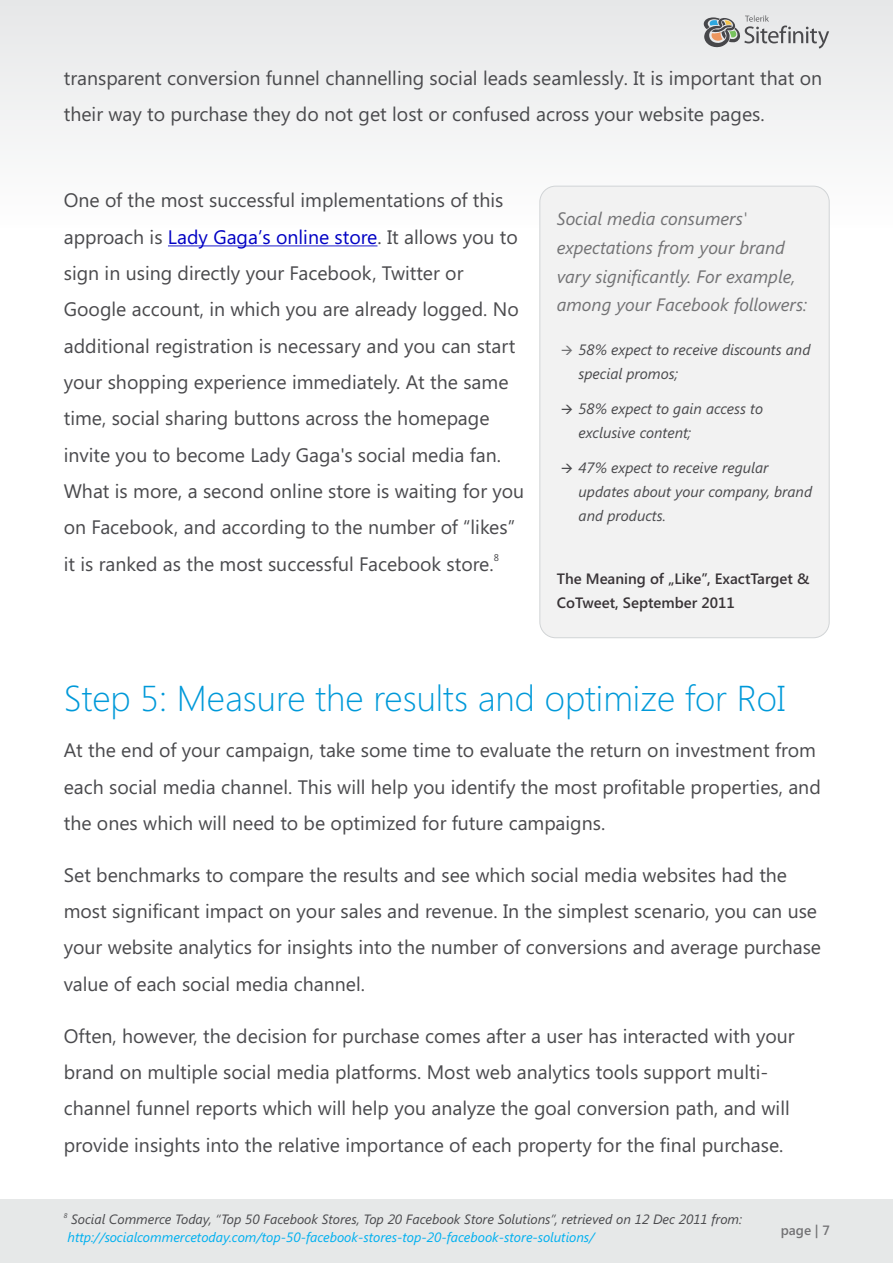
<style>
.page{position:relative;width:893px;height:1263px;background:#fff}
.page>*{position:absolute;margin:0;border:0;box-sizing:border-box;transform-origin:0 0}
.t1{font:300 36px "Segoe UI";color:#0099d9}
.t2{font:19.5px/36.3px "Segoe UI";color:#4a4a4d}
.t3{font:italic 18px/28.8px "Segoe UI";color:#737375}
.t4{font:italic 15px/24px "Segoe UI";color:#4a4a4d}
.t5{font:600 15px/24px "Segoe UI";color:#383336}
.t6{font:italic 13.5px "Segoe UI";color:#4a4a4d}
.t7{font:italic 13.5px "Segoe UI";color:#00b0f0}
.t8{font:600 13.5px "Segoe UI";color:#737375}
.t9{font:9.75px "Segoe UI";color:#4a4a4d}
.t10{font:italic 6.75px "Segoe UI";color:#4a4a4d}
.s1{color:#0000c4}
.s2{color:#737375}
</style>
<div class="page">
<div style="left:0;top:0;width:893px;height:228px;background:#f1f2f2"></div>
<svg style="left:704px;top:15px;width:125px;height:34px"></svg>
<hr style="left:168px;top:245px;width:90px;height:1px;background:#0000c4">
<hr style="left:262px;top:245px;width:115px;height:1px;background:#0000c4">
<div style="left:539px;top:186px;width:291px;height:452px;background:#f2f2f2;border:1px solid #d1d4d6;border-radius:16px"></div>
<div style="left:0;top:1199px;width:893px;height:64px;background:#e6e8e8"></div>
<p class="t2" style="left:64px;top:62px;width:760px">transparent conversion funnel channelling social leads seamlessly. It is important that on their way to purchase they do not get lost or confused across your website pages.</p>
<p class="t2" style="left:64px;top:184px;width:462px">One of the most successful implementations of this approach is <span class="s1">Lady Gaga’s online store</span>. It allows you to sign in using directly your Facebook, Twitter or Google account, in which you are already logged. No additional registration is necessary and you can start your shopping experience immediately. At the same time, social sharing buttons across the homepage invite you to become Lady Gaga's social media fan.<br>What is more, a second online store is waiting for you on Facebook, and according to the number of “likes”</p>
<p class="t9" style="left:494px;top:554px;width:7px">8</p>
<p class="t2" style="left:64px;top:547px;width:431px">it is ranked as the most successful Facebook store.</p>
<p class="t3" style="left:557px;top:206px;width:252px">Social media consumers' expectations from your brand vary significantly. For example, among your Facebook followers:</p>
<p class="t4" style="left:579px;top:339px;width:233px;text-indent:-18px"><span class="s2">→</span> 58% expect to receive discounts and special promos;</p>
<p class="t4" style="left:579px;top:398px;width:186px;text-indent:-18px">→ 58% expect to gain access to exclusive content;</p>
<p class="t4" style="left:579px;top:457px;width:235px;text-indent:-18px">→ 47% expect to receive regular updates about your company, brand and products.</p>
<p class="t5" style="left:557px;top:568px;width:254px">The Meaning of „Like”, ExactTarget &amp;<br>CoTweet, September 2011</p>
<h1 class="t1" style="left:64px;top:685px;width:723px">Step 5: Measure the results and optimize for RoI</h1>
<p class="t2" style="left:64px;top:734px;width:758px">At the end of your campaign, take some time to evaluate the return on investment from each social media channel. This will help you identify the most profitable properties, and the ones which will need to be optimized for future campaigns.</p>
<p class="t2" style="left:64px;top:859px;width:759px">Set benchmarks to compare the results and see which social media websites had the most significant impact on your sales and revenue. In the simplest scenario, you can use your website analytics for insights into the number of conversions and average purchase value of each social media channel.</p>
<p class="t2" style="left:64px;top:1019px;width:732px">Often, however, the decision for purchase comes after a user has interacted with your brand on multiple social media platforms. Most web analytics tools support multi&shy;channel funnel reports which will help you analyze the goal conversion path, and will provide insights into the relative importance of each property for the final purchase.</p>
<p class="t10" style="left:64px;top:1213px;width:5px">8</p>
<p class="t6" style="left:71px;top:1214px;width:672px">Social Commerce Today, “Top 50 Facebook Stores, Top 20 Facebook Store Solutions”, retrieved on 12 Dec 2011 from:</p>
<p class="t7" style="left:67px;top:1232px;width:529px">http://socialcommercetoday.com/top-50-facebook-stores-top-20-facebook-store-solutions/</p>
<p class="t8" style="left:781px;top:1225px;width:51px">page | 7</p>
</div>
